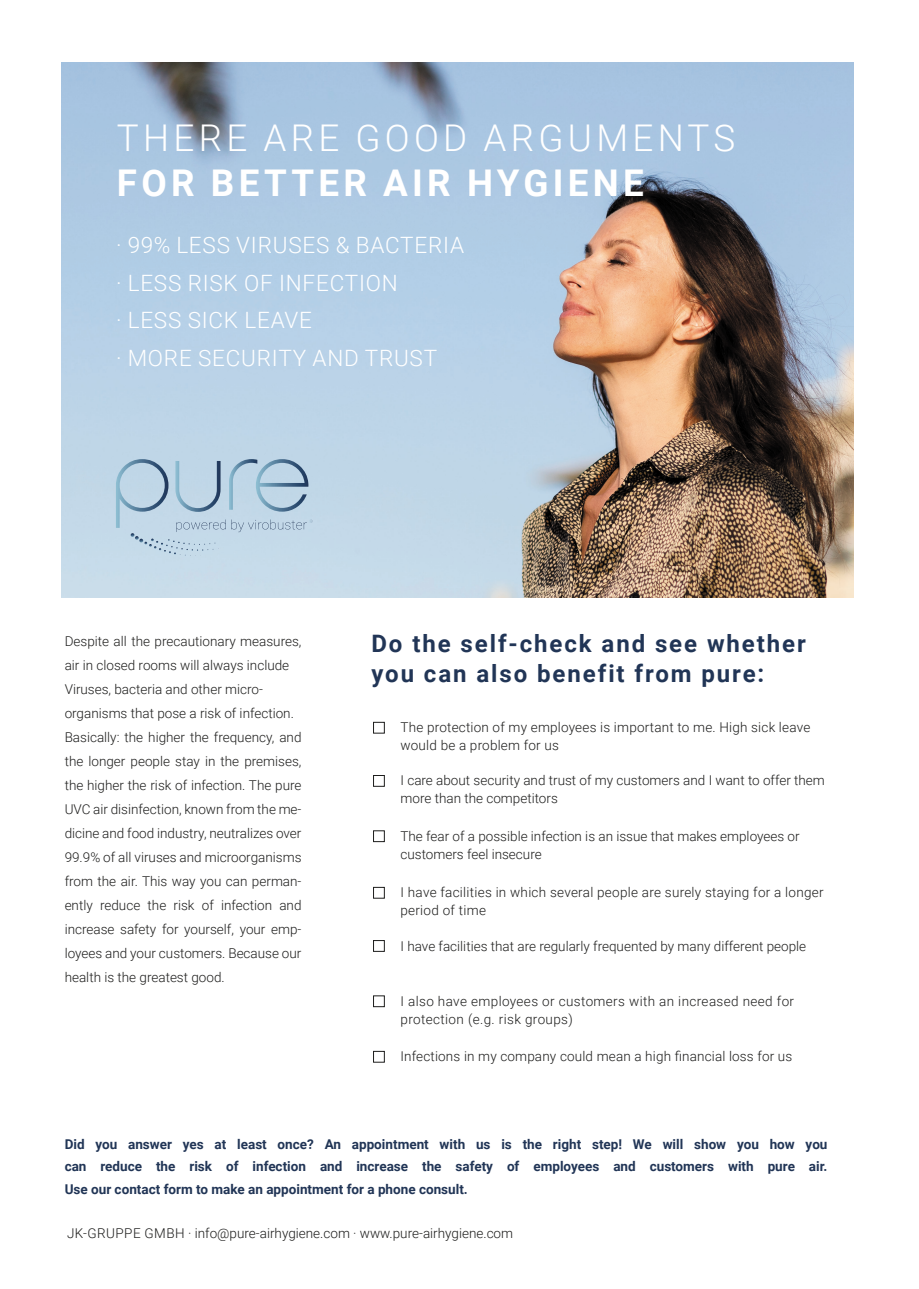
<style>
.page{position:relative;width:919px;height:1289px;background:#fff}
.page>*{position:absolute;margin:0;border:0;box-sizing:border-box;transform-origin:0 0}
.t1{font:300 36.75px "Roboto";letter-spacing:.115em;color:#fff}
.t2{font:700 36.75px "Roboto";letter-spacing:.115em;color:#fff}
.t3{font:700 24px/30px "Roboto";letter-spacing:.08em;color:#213556}
.t4{font:300 22.5px "Roboto";letter-spacing:.035em;color:#fff}
.t5{font:300 13.5px/24px "Roboto";color:#1d1d1c}
.t6{font:700 13.5px/22.5px "Roboto";color:#213556;text-align:justify}
.t7{font:300 13.5px "Roboto";letter-spacing:.03em;color:#1d1d1c}
.t8{font:300 13.5px/18px "Roboto";letter-spacing:.02em;color:#1d1d1c}
</style>
<div class="page">
<img style="left:62px;top:62px;width:791px;height:535px">
<svg style="left:116px;top:459px;width:196px;height:98px;background:#b4ccde"></svg>
<div style="left:373px;top:722px;width:11px;height:11px;border:1px solid #1d1d1c"></div>
<div style="left:373px;top:887px;width:11px;height:11px;border:1px solid #1d1d1c"></div>
<div style="left:373px;top:775px;width:11px;height:11px;border:1px solid #1d1d1c"></div>
<div style="left:373px;top:940px;width:11px;height:11px;border:1px solid #1d1d1c"></div>
<div style="left:373px;top:1051px;width:11px;height:11px;border:1px solid #1d1d1c"></div>
<p class="t1" style="left:117px;top:112px;width:619px">THERE ARE GOOD ARGUMENTS</p>
<p class="t2" style="left:117px;top:157px;width:528px">FOR BETTER AIR HYGIENE</p>
<p class="t4" style="left:116px;top:229px;width:349px">· 99% LESS VIRUSES &amp; BACTERIA</p>
<p class="t4" style="left:116px;top:267px;width:283px">· LESS RISK OF INFECTION</p>
<p class="t4" style="left:116px;top:304px;width:197px">· LESS SICK LEAVE</p>
<p class="t4" style="left:116px;top:342px;width:322px">· MORE SECURITY AND TRUST</p>
<p class="t5" style="left:65px;top:628px;width:238px">Despite all the precautionary measures, air in closed rooms will always include</p>
<p class="t5" style="left:65px;top:676px;width:200px">Viruses, bacteria and other micro-</p>
<p class="t5" style="left:65px;top:700px;width:231px">organisms that pose a risk of infection.</p>
<p class="t5" style="left:65px;top:724px;width:238px;text-align:justify">Basically: the higher the frequency, and the longer people stay in the premises, the higher the risk of infection. The pure UVC air disinfection, known from the me&shy;dicine and food industry, neutralizes over 99.9% of all viruses and microorganisms from the air. This way you can perman&shy;ently reduce the risk of infection and increase safety for yourself, your emp&shy;loyees and your customers. Because our health is the greatest good.</p>
<p class="t3" style="left:371px;top:627px;width:436px">Do the self-check and see whether you can also benefit from pure:</p>
<p class="t5" style="left:400px;top:715px;width:411px">The protection of my employees is important to me. High sick leave</p>
<p class="t5" style="left:400px;top:733px;width:160px">would be a problem for us</p>
<p class="t5" style="left:400px;top:771px;width:426px;line-height:18px">I care about security and trust of my customers and I want to offer them more than the competitors</p>
<p class="t5" style="left:400px;top:823px;width:400px">The fear of a possible infection is an issue that makes employees or</p>
<p class="t5" style="left:400px;top:841px;width:143px">customers feel insecure</p>
<p class="t8" style="left:400px;top:883px;width:424px">I have facilities in which several people are surely staying for a longer period of time</p>
<p class="t5" style="left:400px;top:933px;width:407px">I have facilities that are regularly frequented by many different people</p>
<p class="t7" style="left:400px;top:991px;width:395px">I also have employees or customers with an increased need for</p>
<p class="t7" style="left:400px;top:1009px;width:174px">protection (e.g. risk groups)</p>
<p class="t5" style="left:400px;top:1043px;width:393px">Infections in my company could mean a high financial loss for us</p>
<p class="t6" style="left:65px;top:1132px;width:764px">Did you answer yes at least once? An appointment with us is the right step! We will show you how you can reduce the risk of infection and increase the safety of employees and customers with pure air.<br>Use our contact form to make an appointment for a phone consult.</p>
<p class="t5" style="left:67px;top:1220px;width:447px">JK-GRUPPE GMBH · info@pure-airhygiene.com · www.pure-airhygiene.com</p>
</div>
